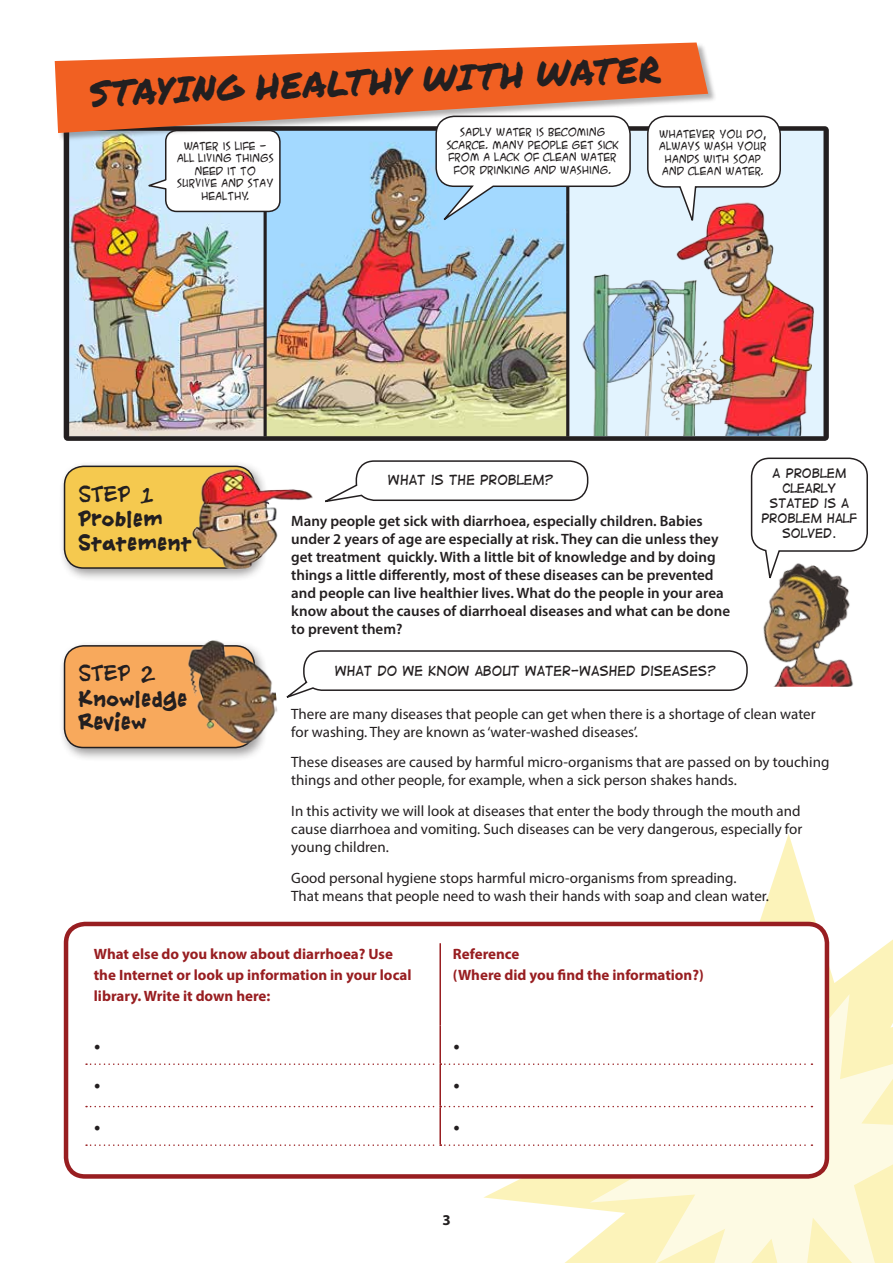
<style>
.page{position:relative;width:893px;height:1263px;background:#fff}
.page>*{position:absolute;margin:0;border:0;box-sizing:border-box;transform-origin:0 0}
.t1{font:36px "Permanent Marker";color:#231f20;scale:.95 1}
.t2{font:24px "Ashcan BB";color:#231f20}
.t3{font:700 19.5px/23.4px "Ashcan BB";color:#231f20}
.t4{font:18px "Minion Pro";color:#231f20}
.t5{font:15px/18px "Myriad Pro";color:#231f20}
.t6{font:600 15px/18px "Myriad Pro";color:#231f20}
.t7{font:700 15px/21px "Myriad Pro";color:#981e21}
.t8{font:700 15px "Myriad Pro";color:#231f20}
.t9{font:12.75px "Digital Strip";color:#231f20}
.t10{font:12px/15px "Digital Strip";color:#231f20;text-align:center}
.t11{font:10.5px/12.6px "ACME Secret Agent";color:#231f20;text-align:center}
</style>
<div class="page">
<svg style="left:446px;top:834px;width:447px;height:429px"></svg>
<svg style="left:590px;top:971px;width:303px;height:292px;background:#fcf6d2"></svg>
<div style="left:569px;top:131px;width:255px;height:307px;background:#e2f3fe"></div>
<img style="left:267px;top:142px;width:297px;height:294px">
<img style="left:69px;top:142px;width:195px;height:294px">
<hr style="left:264px;top:130px;width:3px;height:307px;background:#231f20">
<hr style="left:823px;top:130px;width:4px;height:307px;background:#858c92">
<div style="left:64px;top:126px;width:765px;height:315px;border:4px solid #231f20;border-radius:2px"></div>
<svg style="left:143px;top:142px;width:138px;height:71px"></svg>
<svg style="left:435px;top:142px;width:196px;height:85px"></svg>
<div style="left:59px;top:461px;width:210px;height:121px;background:#231f20;opacity:.45"></div>
<div style="left:65px;top:466px;width:189px;height:102px;background:#f5c94f;border-radius:19px"></div>
<div style="left:64px;top:466px;width:191px;height:103px;border:2px solid #231f20;border-radius:19px"></div>
<div style="left:59px;top:640px;width:210px;height:122px;background:#231f20;opacity:.45"></div>
<div style="left:65px;top:646px;width:189px;height:101px;background:#f8a95c;border-radius:19px"></div>
<div style="left:64px;top:645px;width:191px;height:103px;border:2px solid #231f20;border-radius:19px"></div>
<div style="left:66px;top:924px;width:761px;height:252px;background:#fff;border-radius:19px"></div>
<hr style="left:439px;top:943px;width:2px;height:82px;background:#981e21">
<hr style="left:439px;top:1025px;width:2px;height:38px;background:#981e21">
<hr style="left:439px;top:1065px;width:2px;height:41px;background:#981e21">
<hr style="left:439px;top:1107px;width:2px;height:37px;background:#981e21">
<svg style="left:86px;top:1063px;width:726px;height:2px"></svg>
<svg style="left:86px;top:1106px;width:726px;height:1px"></svg>
<svg style="left:86px;top:1144px;width:726px;height:2px"></svg>
<div style="left:64px;top:922px;width:765px;height:257px;border:4px solid #981e21;border-radius:19px"></div>
<div style="left:55px;top:42px;width:662px;height:100px;background:#231f20;opacity:.35"></div>
<svg style="left:55px;top:43px;width:653px;height:90px;fill:#f16022"></svg>
<img style="left:185px;top:464px;width:128px;height:106px">
<img style="left:763px;top:584px;width:90px;height:103px">
<svg style="left:325px;top:460px;width:264px;height:43px"></svg>
<svg style="left:286px;top:650px;width:462px;height:48px"></svg>
<svg style="left:750px;top:457px;width:118px;height:127px"></svg>
<img style="left:186px;top:640px;width:91px;height:109px">
<img style="left:564px;top:184px;width:261px;height:252px">
<svg style="left:646px;top:115px;width:136px;height:112px"></svg>
<h1 class="t1" style="left:89px;top:65px;width:603px;rotate:-2deg">STAYING HEALTHY WITH WATER</h1>
<p class="t11" style="left:177px;top:139px;width:99px">WATER IS LIFE -<br>ALL LIVING THINGS<br>NEED IT TO<br>SURVIVE AND STAY<br>HEALTHY.</p>
<p class="t11" style="left:446px;top:126px;width:174px">SADLY WATER IS BECOMING<br>SCARCE. MANY PEOPLE GET SICK<br>FROM A LACK OF CLEAN WATER<br>FOR DRINKING AND WASHING.</p>
<p class="t11" style="left:659px;top:127px;width:109px">WHATEVER YOU DO,<br>ALWAYS WASH YOUR<br>HANDS WITH SOAP<br>AND CLEAN WATER.</p>
<h2 class="t2" style="left:78px;top:480px;width:77px">STEP 1</h2>
<h3 class="t3" style="left:78px;top:508px;width:115px">Problem<br>Statement</h3>
<h2 class="t2" style="left:78px;top:660px;width:79px">STEP 2</h2>
<h3 class="t3" style="left:78px;top:687px;width:111px">Knowledge<br>Review</h3>
<p class="t9" style="left:388px;top:473px;width:167px">WHAT IS THE PROBLEM?</p>
<p class="t6" style="left:291px;top:511px;width:440px">Many people get sick with diarrhoea, especially children. Babies under 2 years of age are especially at risk. They can die unless they get treatment quickly. With a little bit of knowledge and by doing things a little differently, most of these diseases can be prevented and people can live healthier lives. What do the people in your area know about the causes of diarrhoeal diseases and what can be done to prevent them?</p>
<p class="t9" style="left:335px;top:664px;width:383px">WHAT DO WE KNOW ABOUT WATER-WASHED DISEASES?</p>
<p class="t10" style="left:761px;top:466px;width:97px">A PROBLEM<br>CLEARLY<br>STATED IS A<br>PROBLEM HALF<br>SOLVED.</p>
<p class="t5" style="left:291px;top:704px;width:526px">There are many diseases that people can get when there is a shortage of clean water for washing. They are known as ‘water-washed diseases’.</p>
<p class="t5" style="left:291px;top:753px;width:540px">These diseases are caused by harmful micro-organisms that are passed on by touching things and other people, for example, when a sick person shakes hands.</p>
<p class="t5" style="left:291px;top:802px;width:512px;text-align:justify">In this activity we will look at diseases that enter the body through the mouth and cause diarrhoea and vomiting. Such diseases can be very dangerous, especially for young children.</p>
<p class="t5" style="left:291px;top:868px;width:479px">Good personal hygiene stops harmful micro-organisms from spreading.<br>That means that people need to wash their hands with soap and clean water.</p>
<p class="t7" style="left:94px;top:943px;width:319px">What else do you know about diarrhoea? Use the Internet or look up information in your local library. Write it down here:</p>
<p class="t7" style="left:453px;top:943px;width:252px">Reference<br>(Where did you find the information?)</p>
<p class="t4" style="left:94px;top:1034px;width:9px">•</p>
<p class="t4" style="left:453px;top:1034px;width:9px">•</p>
<p class="t4" style="left:94px;top:1072px;width:9px">•</p>
<p class="t4" style="left:453px;top:1072px;width:9px">•</p>
<p class="t4" style="left:94px;top:1114px;width:9px">•</p>
<p class="t4" style="left:453px;top:1114px;width:9px">•</p>
<p class="t8" style="left:442px;top:1210px;width:10px">3</p>
</div>
